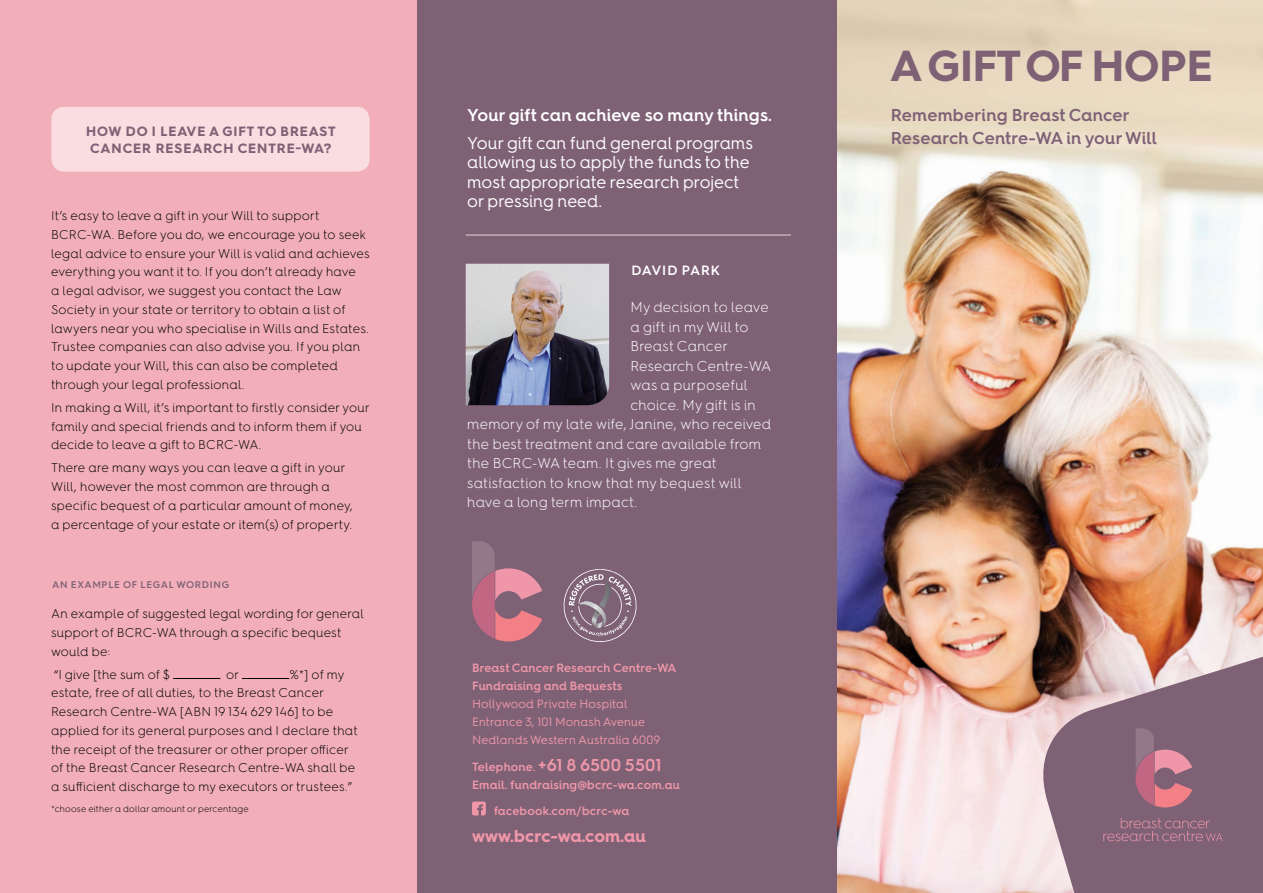
<style>
.page{position:relative;width:1263px;height:893px;background:#fff}
.page>*{position:absolute;margin:0;border:0;box-sizing:border-box;transform-origin:0 0}
.t1{font:700 43.5px "Hurme Geometric Sans 4";color:#7f6176}
.t2{font:17.25px/19.5px "Hurme Geometric Sans 4";color:#fff}
.t3{font:600 17.25px/23.2px "Hurme Geometric Sans 4";letter-spacing:.01em;color:#7f6176}
.t4{font:600 17.25px "Hurme Geometric Sans 4";letter-spacing:.005em;color:#fff}
.t5{font:600 17.25px "Hurme Geometric Sans 4";letter-spacing:.01em;color:#ef97a8}
.t6{font:700 17.25px "Hurme Geometric Sans 4";letter-spacing:.01em;color:#ef97a8}
.t7{font:300 14.25px "Hurme Geometric Sans 4";letter-spacing:.015em;color:#fff}
.t8{font:700 13.5px/17.2px "Hurme Geometric Sans 4";letter-spacing:.07em;color:#7f6176}
.t9{font:600 13.5px "Hurme Geometric Sans 4";letter-spacing:.07em;color:#fff}
.t10{font:300 12.75px/18.8px "Hurme Geometric Sans 4";letter-spacing:.02em;color:#000}
.t11{font:600 12px/18px "Hurme Geometric Sans 4";letter-spacing:.01em;color:#ef97a8}
.t12{font:12px/18px "Hurme Geometric Sans 4";letter-spacing:.01em;color:#ef97a8}
.t13{font:600 9.75px "Hurme Geometric Sans 4";letter-spacing:.07em;color:#7f6176}
.t14{font:300 9px "Hurme Geometric Sans 4";letter-spacing:.02em;color:#000}
.s1{font-size:12px}
</style>
<div class="page">
<div style="left:417px;top:0;width:421px;height:893px;background:#7f6176"></div>
<img style="left:838px;top:0;width:425px;height:893px">
<svg style="left:1034px;top:653px;width:229px;height:240px;background:#957887"></svg>
<svg style="left:1103px;top:818px;width:120px;height:23px;background:#8e687c"></svg>
<svg style="left:1135px;top:728px;width:57px;height:79px;background:#ab7083"></svg>
<svg style="left:472px;top:541px;width:70px;height:100px"></svg>
<svg style="left:472px;top:801px;width:14px;height:14px"></svg>
<div style="left:0;top:0;width:417px;height:893px;background:#f2afba"></div>
<hr style="left:173px;top:678px;width:47px;height:1px;background:#000">
<hr style="left:242px;top:678px;width:47px;height:1px;background:#000">
<img style="left:466px;top:264px;width:143px;height:141px">
<hr style="left:466px;top:235px;width:325px;height:1px;background:#ded9d3">
<div style="left:51px;top:107px;width:319px;height:65px;background:#fadde0;border-radius:13px"></div>
<svg style="left:563px;top:569px;width:74px;height:73px"></svg>
<p class="t8" style="left:86px;top:122px;width:251px">HOW DO I LEAVE A GIFT TO BREAST<br>CANCER RESEARCH CENTRE-WA?</p>
<p class="t10" style="left:51px;top:206px;width:320px">It’s easy to leave a gift in your Will to support BCRC-WA. Before you do, we encourage you to seek legal advice to ensure your Will is valid and achieves everything you want it to. If you don’t already have<br>a legal advisor, we suggest you contact the Law Society in your state or territory to obtain a list of lawyers near you who specialise in Wills and Estates.<br>Trustee companies can also advise you. If you plan to update your Will, this can also be completed through your legal professional.</p>
<p class="t10" style="left:51px;top:398px;width:320px">In making a Will, it’s important to firstly consider your family and special friends and to inform them if you decide to leave a gift to BCRC-WA.</p>
<p class="t10" style="left:51px;top:458px;width:303px">There are many ways you can leave a gift in your Will, however the most common are through a specific bequest of a particular amount of money, a percentage of your estate or item(s) of property.</p>
<p class="t13" style="left:52px;top:577px;width:179px">AN EXAMPLE OF LEGAL WORDING</p>
<p class="t10" style="left:51px;top:604px;width:315px">An example of suggested legal wording for general support of BCRC-WA through a specific bequest would be:</p>
<p class="t10" style="left:54px;top:665px;width:118px">“I give [the sum of $</p>
<p class="t10" style="left:226px;top:665px;width:15px">or</p>
<p class="t10" style="left:51px;top:665px;width:308px;text-indent:238px">%*] of my estate, free of all duties, to the Breast Cancer Research Centre-WA [ABN 19 134 629 146] to be applied for its general purposes and I declare that the receipt of the treasurer or other proper officer of the Breast Cancer Research Centre-WA shall be a sufficient discharge to my executors or trustees.”</p>
<p class="t14" style="left:51px;top:803px;width:199px">*choose either a dollar amount or percentage</p>
<h2 class="t4" style="left:467px;top:103px;width:306px">Your gift can achieve so many things.</h2>
<h2 class="t2" style="left:467px;top:133px;width:287px">Your gift can fund general programs allowing us to apply the funds to the most appropriate research project or pressing need.</h2>
<p class="t9" style="left:631px;top:260px;width:90px">DAVID PARK</p>
<p class="t7" style="left:630px;top:298px;width:140px">My decision to leave</p>
<p class="t7" style="left:630px;top:317px;width:120px">a gift in my Will to</p>
<p class="t7" style="left:630px;top:337px;width:99px">Breast Cancer</p>
<p class="t7" style="left:630px;top:356px;width:143px">Research Centre-WA</p>
<p class="t7" style="left:630px;top:376px;width:119px">was a purposeful</p>
<p class="t7" style="left:630px;top:395px;width:127px">choice. My gift is in</p>
<p class="t7" style="left:467px;top:415px;width:305px">memory of my late wife, Janine, who received</p>
<p class="t7" style="left:467px;top:434px;width:296px">the best treatment and care available from</p>
<p class="t7" style="left:467px;top:454px;width:251px">the BCRC-WA team. It gives me great</p>
<p class="t7" style="left:467px;top:473px;width:276px">satisfaction to know that my bequest will</p>
<p class="t7" style="left:467px;top:493px;width:171px">have a long term impact.</p>
<p class="t11" style="left:472px;top:659px;width:206px">Breast Cancer Research Centre-WA<br>Fundraising and Bequests</p>
<p class="t12" style="left:472px;top:695px;width:190px">Hollywood Private Hospital<br>Entrance 3, 101 Monash Avenue<br>Nedlands Western Australia 6009</p>
<h2 class="t5" style="left:472px;top:753px;width:191px"><span class="s1">Telephone.</span> +61 8 6500 5501</h2>
<p class="t11" style="left:472px;top:775px;width:209px">Email. fundraising@bcrc-wa.com.au</p>
<p class="t11" style="left:494px;top:802px;width:137px">facebook.com/bcrc-wa</p>
<h2 class="t6" style="left:472px;top:824px;width:175px">www.bcrc-wa.com.au</h2>
<h1 class="t1" style="left:890px;top:35px;width:324px">A GIFT OF HOPE</h1>
<h2 class="t3" style="left:891px;top:103px;width:268px">Remembering Breast Cancer<br>Research Centre-WA in your Will</h2>
</div>
